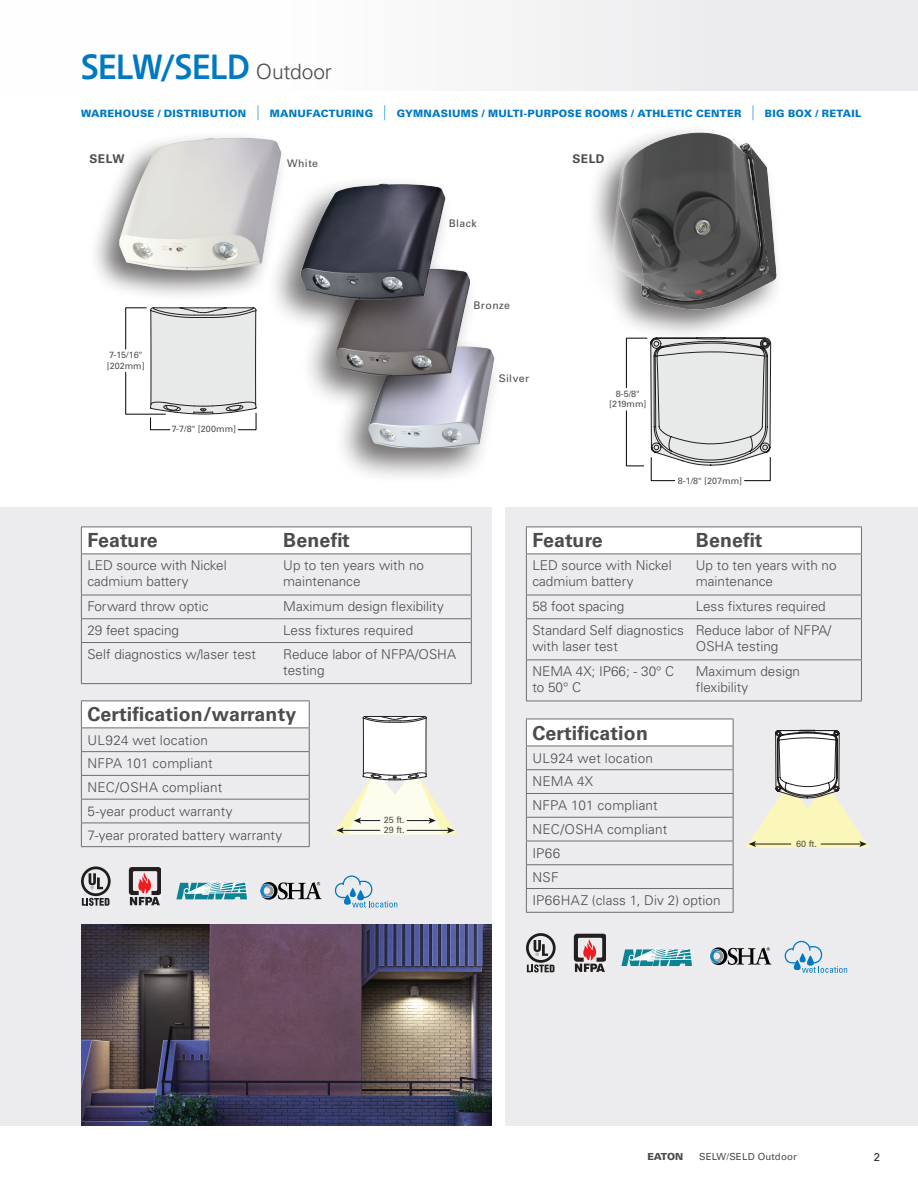
<style>
.page{position:relative;width:918px;height:1188px;background:#fff}
.page>*{position:absolute;margin:0;border:0;box-sizing:border-box;transform-origin:0 0}
.t1{font:700 34.5px "Eaton";letter-spacing:.005em;color:#0079c2}
.t2{font:700 19.5px "Univers LT Std";letter-spacing:.01em;color:#4b4c4d}
.t3{font:300 13.5px/23.7px "Univers LT Std";color:#4b4c4d}
.t4{font:700 12px "Univers LT Std";letter-spacing:.035em;color:#4b4c4d}
.t5{font:11.25px "Univers LT Std";color:#231f20}
.t6{font:10.5px "Univers LT Std";letter-spacing:.04em;color:#4b4c4d}
.t7{font:900 10.2px "Univers LT Std";letter-spacing:.025em;color:#0079c2}
.t8{font:9.75px "Univers LT Std";letter-spacing:.015em;color:#4b4c4d}
.t9{font:900 9.75px "Univers LT Std";letter-spacing:-.02em;color:#4b4c4d}
.t10{font:9px/10.5px "Univers LT Std";color:#4d4d4f;text-align:center}
.t11{font:9px/9.8px "Univers LT Std";letter-spacing:-.015em;color:#4d4d50}
.s1{font-family:"Univers LT Std";font-weight:300;font-size:21px;color:#4b4c4d}
.s2{font-family:"Helvetica Neue LT Std";font-weight:100;font-size:15px}
</style>
<div class="page">
<svg style="left:626px;top:342px;width:145px;height:139px"></svg>
<div style="left:0;top:507px;width:492px;height:618px;background:#ececee"></div>
<div style="left:0;top:0;width:918px;height:91px;background:#f7f7f8"></div>
<div style="left:506px;top:507px;width:412px;height:618px;background:#ececee"></div>
<svg style="left:333px;top:716px;width:124px;height:118px"></svg>
<div style="left:333px;top:338px;width:169px;height:147px;background:#231f20;opacity:.65"></div>
<img style="left:369px;top:346px;width:125px;height:102px">
<div style="left:301px;top:259px;width:177px;height:153px;background:#231f20;opacity:.65"></div>
<img style="left:336px;top:268px;width:134px;height:108px">
<div style="left:266px;top:175px;width:187px;height:161px;background:#231f20;opacity:.65"></div>
<img style="left:300px;top:184px;width:146px;height:116px">
<div style="left:88px;top:130px;width:200px;height:173px;background:#231f20;opacity:.65"></div>
<img style="left:119px;top:137px;width:162px;height:133px">
<svg style="left:125px;top:307px;width:132px;height:123px"></svg>
<div style="left:581px;top:123px;width:203px;height:219px;background:#231f20;opacity:.65"></div>
<img style="left:593px;top:123px;width:191px;height:202px">
<svg style="left:526px;top:933px;width:30px;height:40px"></svg>
<svg style="left:574px;top:934px;width:32px;height:38px"></svg>
<svg style="left:621px;top:947px;width:71px;height:19px"></svg>
<svg style="left:710px;top:947px;width:61px;height:18px"></svg>
<svg style="left:745px;top:730px;width:125px;height:118px"></svg>
<svg style="left:784px;top:941px;width:63px;height:32px"></svg>
<img style="left:81px;top:924px;width:411px;height:201px">
<svg style="left:81px;top:866px;width:30px;height:40px"></svg>
<svg style="left:129px;top:867px;width:32px;height:38px"></svg>
<svg style="left:176px;top:881px;width:71px;height:18px"></svg>
<svg style="left:260px;top:882px;width:62px;height:18px"></svg>
<svg style="left:335px;top:875px;width:62px;height:33px"></svg>
<div style="left:81px;top:701px;width:228px;height:27px;background:#fff"></div>
<hr style="left:81px;top:775px;width:229px;height:1px;background:#6c6d70">
<hr style="left:81px;top:799px;width:229px;height:1px;background:#6c6d70">
<hr style="left:81px;top:823px;width:229px;height:1px;background:#6c6d70">
<hr style="left:81px;top:846px;width:229px;height:1px;background:#6c6d70">
<hr style="left:81px;top:700px;width:229px;height:1px;background:#6c6d70">
<hr style="left:81px;top:728px;width:229px;height:1px;background:#6c6d70">
<svg style="left:81px;top:701px;width:1px;height:145px"></svg>
<svg style="left:309px;top:701px;width:1px;height:145px"></svg>
<hr style="left:81px;top:751px;width:229px;height:1px;background:#6c6d70">
<svg style="left:81px;top:527px;width:391px;height:27px;background:#f8f8f8"></svg>
<hr style="left:81px;top:554px;width:196px;height:1px;background:#6c6d70">
<hr style="left:81px;top:554px;width:1px;height:41px;background:#6c6d70">
<hr style="left:277px;top:554px;width:195px;height:1px;background:#6c6d70">
<hr style="left:471px;top:554px;width:1px;height:41px;background:#6c6d70">
<hr style="left:81px;top:595px;width:196px;height:1px;background:#6c6d70">
<hr style="left:277px;top:595px;width:195px;height:1px;background:#6c6d70">
<hr style="left:81px;top:618px;width:196px;height:1px;background:#6c6d70">
<svg style="left:81px;top:595px;width:1px;height:47px"></svg>
<hr style="left:277px;top:618px;width:195px;height:1px;background:#6c6d70">
<svg style="left:471px;top:595px;width:1px;height:47px"></svg>
<hr style="left:81px;top:642px;width:196px;height:1px;background:#6c6d70">
<hr style="left:81px;top:643px;width:1px;height:40px;background:#6c6d70">
<hr style="left:277px;top:642px;width:195px;height:1px;background:#6c6d70">
<hr style="left:471px;top:643px;width:1px;height:40px;background:#6c6d70">
<hr style="left:81px;top:683px;width:196px;height:1px;background:#6c6d70">
<hr style="left:277px;top:683px;width:195px;height:1px;background:#6c6d70">
<div style="left:526px;top:719px;width:207px;height:27px;background:#fff"></div>
<hr style="left:526px;top:793px;width:207px;height:1px;background:#6c6d70">
<hr style="left:526px;top:817px;width:207px;height:1px;background:#6c6d70">
<hr style="left:526px;top:841px;width:207px;height:1px;background:#6c6d70">
<hr style="left:526px;top:864px;width:207px;height:1px;background:#6c6d70">
<hr style="left:526px;top:888px;width:207px;height:1px;background:#6c6d70">
<hr style="left:526px;top:912px;width:207px;height:1px;background:#6c6d70">
<hr style="left:526px;top:719px;width:207px;height:1px;background:#6c6d70">
<hr style="left:526px;top:746px;width:207px;height:1px;background:#6c6d70">
<svg style="left:526px;top:719px;width:1px;height:193px"></svg>
<svg style="left:733px;top:719px;width:1px;height:193px"></svg>
<hr style="left:526px;top:769px;width:207px;height:1px;background:#6c6d70">
<svg style="left:526px;top:527px;width:336px;height:27px;background:#f8f8f8"></svg>
<hr style="left:526px;top:554px;width:164px;height:1px;background:#6c6d70">
<hr style="left:526px;top:554px;width:1px;height:41px;background:#6c6d70">
<hr style="left:690px;top:554px;width:172px;height:1px;background:#6c6d70">
<hr style="left:861px;top:554px;width:1px;height:41px;background:#6c6d70">
<hr style="left:526px;top:595px;width:164px;height:1px;background:#6c6d70">
<svg style="left:526px;top:595px;width:1px;height:23px"></svg>
<hr style="left:690px;top:595px;width:172px;height:1px;background:#6c6d70">
<svg style="left:861px;top:595px;width:1px;height:23px"></svg>
<hr style="left:526px;top:618px;width:164px;height:1px;background:#6c6d70">
<hr style="left:526px;top:619px;width:1px;height:40px;background:#6c6d70">
<hr style="left:690px;top:618px;width:172px;height:1px;background:#6c6d70">
<hr style="left:861px;top:619px;width:1px;height:40px;background:#6c6d70">
<hr style="left:526px;top:659px;width:164px;height:1px;background:#6c6d70">
<hr style="left:526px;top:660px;width:1px;height:41px;background:#6c6d70">
<hr style="left:690px;top:659px;width:172px;height:1px;background:#6c6d70">
<hr style="left:861px;top:660px;width:1px;height:41px;background:#6c6d70">
<hr style="left:526px;top:701px;width:164px;height:1px;background:#6c6d70">
<hr style="left:690px;top:701px;width:172px;height:1px;background:#6c6d70">
<h1 class="t1" style="left:81px;top:46px;width:252px">SELW/SELD <span class="s1">Outdoor</span></h1>
<p class="t7" style="left:81px;top:107px;width:782px">WAREHOUSE / DISTRIBUTION <span class="s2">|</span> MANUFACTURING <span class="s2">|</span> GYMNASIUMS / MULTI-PURPOSE ROOMS / ATHLETIC CENTER <span class="s2">|</span> BIG BOX / RETAIL</p>
<p class="t4" style="left:90px;top:151px;width:36px">SELW</p>
<p class="t6" style="left:287px;top:157px;width:32px">White</p>
<p class="t10" style="left:107px;top:350px;width:39px;text-align:left">7-15/16" [202mm]</p>
<p class="t10" style="left:172px;top:424px;width:66px">7-7/8" [200mm]</p>
<p class="t6" style="left:449px;top:217px;width:30px">Black</p>
<p class="t6" style="left:474px;top:299px;width:38px">Bronze</p>
<p class="t6" style="left:499px;top:372px;width:32px">Silver</p>
<p class="t4" style="left:572px;top:151px;width:34px">SELD</p>
<p class="t10" style="left:609px;top:389px;width:39px">8-5/8" [219mm]</p>
<p class="t10" style="left:678px;top:476px;width:66px">8-1/8" [207mm]</p>
<h2 class="t2" style="left:87px;top:529px;width:72px">Feature</h2>
<h2 class="t2" style="left:283px;top:529px;width:68px">Benefit</h2>
<p class="t3" style="left:87px;top:557px;width:141px;line-height:16.2px">LED source with Nickel cadmium battery</p>
<p class="t3" style="left:283px;top:557px;width:142px;line-height:16.2px">Up to ten years with no maintenance</p>
<p class="t3" style="left:87px;top:595px;width:123px">Forward throw optic</p>
<p class="t3" style="left:283px;top:595px;width:162px">Maximum design flexibility</p>
<p class="t3" style="left:87px;top:618px;width:93px">29 feet spacing</p>
<p class="t3" style="left:283px;top:618px;width:131px">Less fixtures required</p>
<p class="t3" style="left:87px;top:642px;width:170px">Self diagnostics w/laser test</p>
<p class="t3" style="left:283px;top:646px;width:174px;line-height:16.2px">Reduce labor of NFPA/OSHA testing</p>
<h2 class="t2" style="left:87px;top:703px;width:210px">Certification/warranty</h2>
<p class="t3" style="left:87px;top:728px;width:196px">UL924 wet location<br>NFPA 101 compliant<br>NEC/OSHA compliant<br>5-year product warranty<br>7-year prorated battery warranty</p>
<p class="t11" style="left:384px;top:815px;width:22px">25 ft.<br>29 ft.</p>
<h2 class="t2" style="left:532px;top:529px;width:72px">Feature</h2>
<h2 class="t2" style="left:696px;top:529px;width:68px">Benefit</h2>
<p class="t3" style="left:532px;top:557px;width:141px;line-height:16.2px">LED source with Nickel cadmium battery</p>
<p class="t3" style="left:696px;top:557px;width:142px;line-height:16.2px">Up to ten years with no maintenance</p>
<p class="t3" style="left:532px;top:595px;width:94px">58 foot spacing</p>
<p class="t3" style="left:696px;top:595px;width:131px">Less fixtures required</p>
<p class="t3" style="left:532px;top:622px;width:153px;line-height:16.2px">Standard Self diagnostics with laser test</p>
<p class="t3" style="left:696px;top:622px;width:137px;line-height:16.2px">Reduce labor of NFPA/<br>OSHA testing</p>
<p class="t3" style="left:532px;top:663px;width:143px;line-height:16.2px">NEMA 4X; IP66; - 30° C to 50° C</p>
<p class="t3" style="left:696px;top:663px;width:106px;line-height:16.2px">Maximum design flexibility</p>
<h2 class="t2" style="left:532px;top:721px;width:117px">Certification</h2>
<p class="t3" style="left:532px;top:746px;width:190px">UL924 wet location<br>NEMA 4X<br>NFPA 101 compliant<br>NEC/OSHA compliant<br>IP66<br>NSF<br>IP66HAZ (class 1, Div 2) option</p>
<p class="t11" style="left:796px;top:839px;width:22px">60 ft.</p>
<p class="t9" style="left:647px;top:1151px;width:37px">EATON</p>
<p class="t8" style="left:699px;top:1151px;width:99px">SELW/SELD Outdoor</p>
<p class="t5" style="left:874px;top:1150px;width:8px">2</p>
</div>
